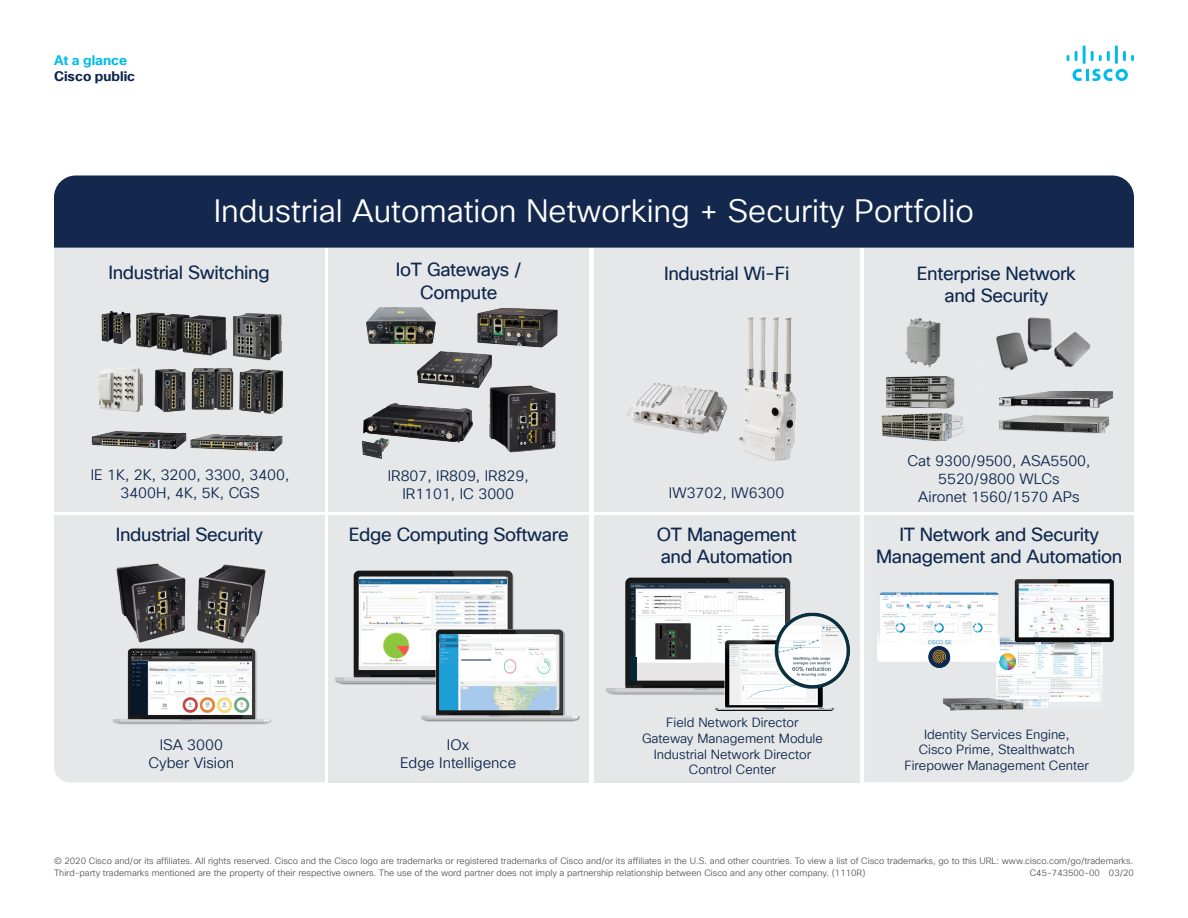
<style>
.page{position:relative;width:1188px;height:918px;background:#fff}
.page>*{position:absolute;margin:0;border:0;box-sizing:border-box;transform-origin:0 0}
.t1{font:31.5px "Cisco Sans TT Light";color:#fff}
.t2{font:18.6px/22.4px "Cisco Sans TT";letter-spacing:-.02em;color:#0d274d;text-align:center}
.t3{font:14.85px/17.9px "Cisco Sans TT Light";color:#0d274d;text-align:center}
.t4{font:700 13.5px "Cisco Sans TT";color:#0d274d}
.t5{font:700 13.5px "Cisco Sans TT";color:#00bceb}
.t6{font:13.05px/15.6px "Cisco Sans TT Light";color:#0d274d;text-align:center}
.Footer_white{font:9px/11.2px "Cisco Sans TT Light";color:#57585a}
</style>
<div class="page">
<svg style="left:1073px;top:69px;width:55px;height:12px"></svg>
<svg style="left:1067px;top:55px;width:2px;height:6px"></svg>
<svg style="left:1075px;top:51px;width:3px;height:10px"></svg>
<hr style="left:1083px;top:45px;width:3px;height:19px;background:#00bceb">
<svg style="left:1091px;top:51px;width:19px;height:10px"></svg>
<hr style="left:1115px;top:45px;width:3px;height:19px;background:#00bceb">
<svg style="left:1123px;top:51px;width:11px;height:10px"></svg>
<div style="left:54px;top:248px;width:270px;height:264px;background:#e6e7e8"></div>
<div style="left:329px;top:248px;width:260px;height:264px;background:#e6e7e8"></div>
<div style="left:594px;top:248px;width:265px;height:264px;background:#e6e7e8"></div>
<div style="left:864px;top:248px;width:270px;height:264px;background:#e6e7e8"></div>
<div style="left:329px;top:515px;width:260px;height:267px;background:#e6e7e8"></div>
<div style="left:54px;top:515px;width:271px;height:267px;background:#e6e7e8"></div>
<div style="left:594px;top:515px;width:265px;height:267px;background:#e6e7e8"></div>
<div style="left:864px;top:515px;width:270px;height:267px;background:#e6e7e8"></div>
<img style="left:98px;top:368px;width:45px;height:44px">
<img style="left:233px;top:313px;width:49px;height:48px">
<img style="left:136px;top:312px;width:91px;height:44px">
<img style="left:101px;top:311px;width:30px;height:33px">
<img style="left:154px;top:368px;width:130px;height:46px">
<img style="left:190px;top:434px;width:93px;height:18px">
<img style="left:91px;top:430px;width:96px;height:20px">
<img style="left:626px;top:383px;width:78px;height:51px">
<img style="left:704px;top:317px;width:92px;height:145px">
<img style="left:366px;top:307px;width:70px;height:37px">
<img style="left:417px;top:351px;width:74px;height:36px">
<img style="left:477px;top:307px;width:81px;height:41px">
<img style="left:363px;top:403px;width:110px;height:40px">
<img style="left:362px;top:437px;width:29px;height:22px">
<img style="left:479px;top:377px;width:77px;height:76px">
<img style="left:881px;top:408px;width:84px;height:32px">
<img style="left:886px;top:376px;width:69px;height:32px">
<img style="left:998px;top:415px;width:112px;height:19px">
<img style="left:996px;top:317px;width:95px;height:54px">
<img style="left:999px;top:391px;width:114px;height:17px">
<div style="left:108px;top:561px;width:171px;height:164px;background:#e6e7e8"></div>
<img style="left:104px;top:561px;width:162px;height:85px">
<img style="left:113px;top:648px;width:159px;height:77px">
<img style="left:113px;top:649px;width:157px;height:73px">
<img style="left:131px;top:652px;width:120px;height:62px">
<img style="left:338px;top:683px;width:82px;height:2px">
<img style="left:335px;top:570px;width:179px;height:113px">
<div style="left:359px;top:577px;width:147px;height:93px;background:#e7e5e5;border-radius:2px"></div>
<img style="left:359px;top:579px;width:148px;height:87px">
<img style="left:420px;top:629px;width:160px;height:93px">
<img style="left:422px;top:630px;width:156px;height:90px">
<div style="left:439px;top:692px;width:6px;height:18px;background:#1e9bd2"></div>
<img style="left:440px;top:634px;width:117px;height:76px">
<img style="left:606px;top:577px;width:203px;height:116px">
<div style="left:632px;top:583px;width:152px;height:97px;background:#e7e5e5;border-radius:2px"></div>
<img style="left:631px;top:583px;width:153px;height:80px">
<div style="left:630px;top:657px;width:6px;height:23px;background:#072736"></div>
<img style="left:715px;top:613px;width:135px;height:97px">
<div style="left:877px;top:580px;width:230px;height:138px;background:#e6e7e8"></div>
<img style="left:997px;top:638px;width:106px;height:70px">
<img style="left:877px;top:592px;width:122px;height:76px">
<img style="left:942px;top:693px;width:84px;height:18px">
<img style="left:1015px;top:580px;width:98px;height:75px">
<div style="left:928px;top:646px;width:22px;height:22px;background:#0d274d;border-radius:50%"></div>
<svg style="left:932px;top:650px;width:14px;height:13px"></svg>
<img style="left:906px;top:318px;width:35px;height:49px">
<div style="left:54px;top:176px;width:1080px;height:72px;background:#13284c"></div>
<h3 class="t5" style="left:54px;top:51px;width:75px">At a glance</h3>
<h3 class="t4" style="left:54px;top:67px;width:83px">Cisco public</h3>
<h1 class="t1" style="left:214px;top:191px;width:762px">Industrial Automation Networking + Security Portfolio</h1>
<p class="t2" style="left:108px;top:262px;width:163px">Industrial Switching</p>
<p class="t2" style="left:396px;top:259px;width:127px">IoT Gateways /<br>Compute</p>
<p class="t3" style="left:91px;top:466px;width:200px">IE 1K, 2K, 3200, 3300, 3400,<br>3400H, 4K, 5K, CGS</p>
<p class="t3" style="left:388px;top:467px;width:142px">IR807, IR809, IR829,<br>IR1101, IC 3000</p>
<p class="t2" style="left:664px;top:263px;width:127px">Industrial Wi-Fi</p>
<p class="t3" style="left:669px;top:485px;width:117px">IW3702, IW6300</p>
<p class="t2" style="left:917px;top:263px;width:160px">Enterprise Network and Security</p>
<p class="t3" style="left:907px;top:453px;width:185px">Cat 9300/9500, ASA5500,<br>5520/9800 WLCs<br>Aironet 1560/1570 APs</p>
<p class="t2" style="left:116px;top:524px;width:149px">Industrial Security</p>
<p class="t2" style="left:349px;top:524px;width:221px">Edge Computing Software</p>
<p class="t2" style="left:657px;top:524px;width:141px;text-align:left">OT Management and Automation</p>
<p class="t2" style="left:876px;top:524px;width:248px">IT Network and Security<br>Management and Automation</p>
<p class="t3" style="left:149px;top:736px;width:87px">ISA 3000<br>Cyber Vision</p>
<p class="t3" style="left:400px;top:736px;width:118px">IOx<br>Edge Intelligence</p>
<p class="t6" style="left:642px;top:715px;width:182px">Field Network Director<br>Gateway Management Module<br>Industrial Network Director<br>Control Center</p>
<p class="t6" style="left:904px;top:727px;width:186px">Identity Services Engine,<br>Cisco Prime, Stealthwatch<br>Firepower Management Center</p>
<p class="Footer_white" style="left:54px;top:856px;width:1081px">© 2020 Cisco and/or its affiliates. All rights reserved. Cisco and the Cisco logo are trademarks or registered trademarks of Cisco and/or its affiliates in the U.S. and other countries. To view a list of Cisco trademarks, go to this URL: www.cisco.com/go/trademarks.<br>Third-party trademarks mentioned are the property of their respective owners. The use of the word partner does not imply a partnership relationship between Cisco and any other company. (1110R)</p>
<p class="Footer_white" style="left:1030px;top:867px;width:106px">C45-743500-00 03/20</p>
</div>
